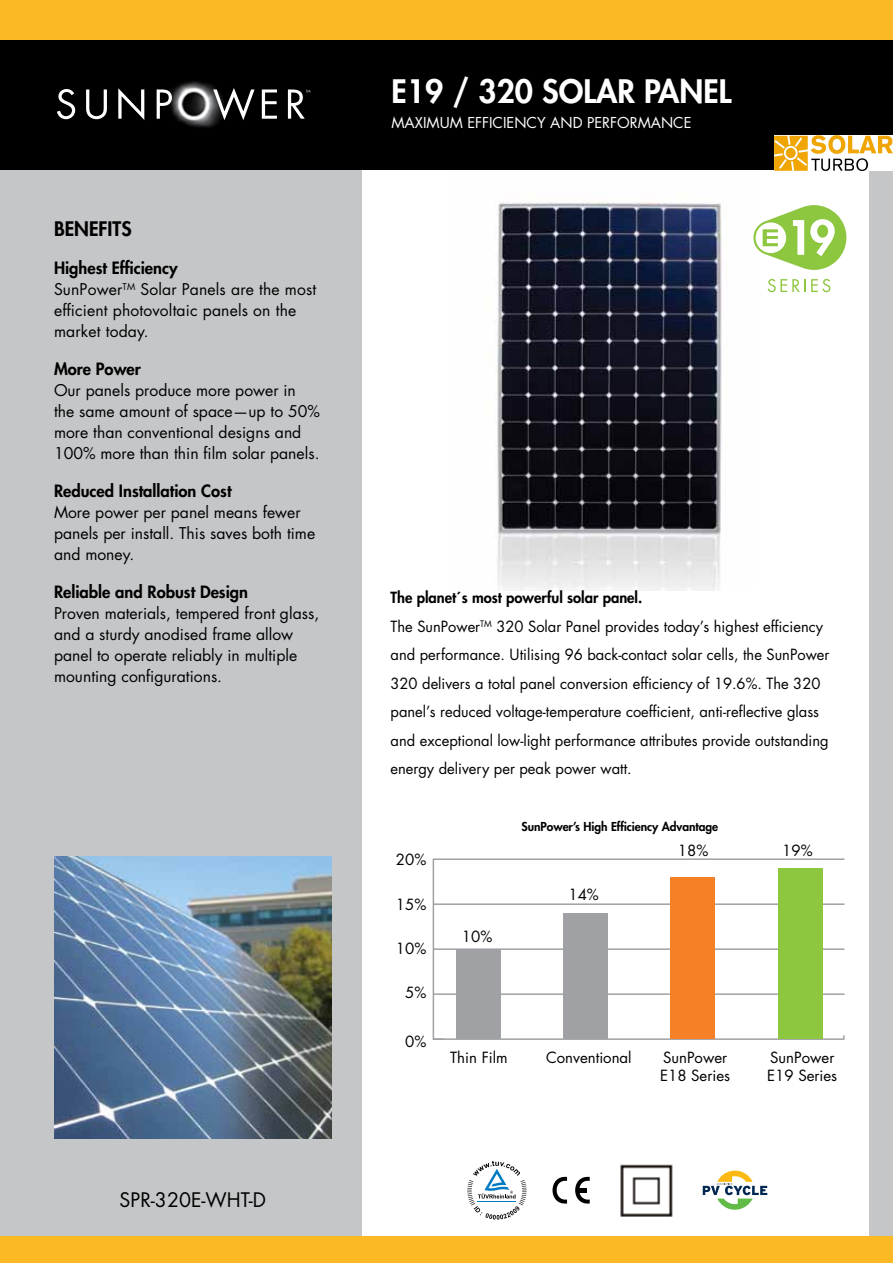
<style>
.page{position:relative;width:893px;height:1263px;background:#fff}
.page>*{position:absolute;margin:0;border:0;box-sizing:border-box;transform-origin:0 0}
.t1{font:800 31.5px "Futura";color:#fff}
.t2{font:19.5px "Futura";color:#000}
.t3{font:800 19.5px "Futura";color:#000}
.t4{font:800 16.5px "Futura";color:#000}
.t5{font:15.75px/21px "Futura";color:#000}
.t6{font:15px/28.5px "Futura";color:#000}
.t7{font:14.7px "Futura";color:#fff}
.t8{font:800 12px "Futura";letter-spacing:-.005em;color:#000}
.s1{font-weight:800}
</style>
<div class="page">
<img style="left:451px;top:169px;width:302px;height:422px">
<svg style="left:753px;top:205px;width:93px;height:65px"></svg>
<svg style="left:768px;top:279px;width:62px;height:13px"></svg>
<div style="left:869px;top:124px;width:24px;height:1118px;background:#c4c6c8"></div>
<div style="left:0;top:124px;width:362px;height:1114px;background:#c4c6c8"></div>
<div style="left:0;top:0;width:893px;height:46px;background:#fdb924"></div>
<div style="left:0;top:40px;width:893px;height:129px;background:#000"></div>
<div style="left:0;top:1236px;width:893px;height:27px;background:#fdb924"></div>
<img style="left:64px;top:81px;width:247px;height:47px">
<svg style="left:57px;top:89px;width:18px;height:30px"></svg>
<svg style="left:86px;top:89px;width:21px;height:30px"></svg>
<svg style="left:118px;top:88px;width:26px;height:32px"></svg>
<svg style="left:157px;top:89px;width:15px;height:30px"></svg>
<svg style="left:213px;top:88px;width:42px;height:32px"></svg>
<svg style="left:262px;top:89px;width:15px;height:30px"></svg>
<svg style="left:288px;top:89px;width:22px;height:30px"></svg>
<img style="left:55px;top:856px;width:276px;height:282px">
<svg style="left:552px;top:1176px;width:38px;height:28px"></svg>
<hr style="left:577px;top:1188px;width:10px;height:4px;background:#000">
<img style="left:620px;top:1164px;width:53px;height:53px">
<svg style="left:703px;top:1170px;width:64px;height:40px"></svg>
<svg style="left:467px;top:1160px;width:60px;height:59px"></svg>
<hr style="left:433px;top:1038px;width:411px;height:2px;background:#9fa1a4">
<hr style="left:433px;top:859px;width:1px;height:181px;background:#9fa1a4">
<hr style="left:433px;top:993px;width:411px;height:2px;background:#9fa1a4">
<hr style="left:433px;top:948px;width:411px;height:2px;background:#9fa1a4">
<hr style="left:433px;top:903px;width:411px;height:2px;background:#9fa1a4">
<hr style="left:433px;top:858px;width:411px;height:2px;background:#9fa1a4">
<div style="left:778px;top:868px;width:44px;height:171px;background:#8dc63f"></div>
<div style="left:670px;top:877px;width:45px;height:162px;background:#f58025"></div>
<div style="left:563px;top:913px;width:45px;height:126px;background:#9fa1a4"></div>
<div style="left:456px;top:949px;width:45px;height:90px;background:#9fa1a4"></div>
<img style="left:775px;top:135px;width:117px;height:35px">
<h2 class="t3" style="left:54px;top:216px;width:79px">BENEFITS</h2>
<p class="t4" style="left:54px;top:257px;width:125px">Highest Efficiency</p>
<p class="t5" style="left:54px;top:279px;width:264px">SunPower<sup>TM</sup> Solar Panels are the most efficient photovoltaic panels on the market today.</p>
<p class="t4" style="left:54px;top:358px;width:88px">More Power</p>
<p class="t5" style="left:54px;top:380px;width:268px">Our panels produce more power in the same amount of space—up to 50% more than conventional designs and 100% more than thin film solar panels.</p>
<p class="t4" style="left:54px;top:480px;width:179px">Reduced Installation Cost</p>
<p class="t5" style="left:54px;top:502px;width:263px">More power per panel means fewer panels per install. This saves both time and money.</p>
<p class="t4" style="left:54px;top:581px;width:196px">Reliable and Robust Design</p>
<p class="t5" style="left:54px;top:603px;width:267px">Proven materials, tempered front glass, and a sturdy anodised frame allow panel to operate reliably in multiple mounting configurations.</p>
<h2 class="t2" style="left:120px;top:1187px;width:148px">SPR-320E-WHT-D</h2>
<h1 class="t1" style="left:392px;top:70px;width:341px">E19 / 320 SOLAR PANEL</h1>
<p class="t7" style="left:392px;top:113px;width:302px">MAXIMUM EFFICIENCY AND PERFORMANCE</p>
<p class="t6" style="left:390px;top:584px;width:440px"><span class="s1">The planet´s most powerful solar panel.<br></span>The SunPower<sup>TM</sup> 320 Solar Panel provides today’s highest efficiency and performance. Utilising 96 back-contact solar cells, the SunPower 320 delivers a total panel conversion efficiency of 19.6%. The 320 panel’s reduced voltage-temperature coefficient, anti-reflective glass and exceptional low-light performance attributes provide outstanding energy delivery per peak power watt.</p>
<p class="t6" style="left:396px;top:845px;width:32px">20%</p>
<p class="t6" style="left:396px;top:890px;width:32px">15%</p>
<p class="t6" style="left:396px;top:934px;width:32px">10%</p>
<p class="t6" style="left:405px;top:978px;width:23px">5%</p>
<p class="t6" style="left:405px;top:1027px;width:23px">0%</p>
<p class="t8" style="left:521px;top:818px;width:198px">SunPower’s High Efficiency Advantage</p>
<p class="t6" style="left:462px;top:921px;width:32px">10%</p>
<p class="t6" style="left:568px;top:880px;width:32px">14%</p>
<p class="t6" style="left:678px;top:836px;width:32px">18%</p>
<p class="t6" style="left:782px;top:836px;width:32px">19%</p>
<p class="t6" style="left:450px;top:1043px;width:59px">Thin Film</p>
<p class="t6" style="left:546px;top:1043px;width:87px">Conventional</p>
<p class="t6" style="left:660px;top:1048px;width:72px;line-height:18px">SunPower<br>E18 Series</p>
<p class="t6" style="left:767px;top:1048px;width:72px;line-height:18px">SunPower<br>E19 Series</p>
</div>
